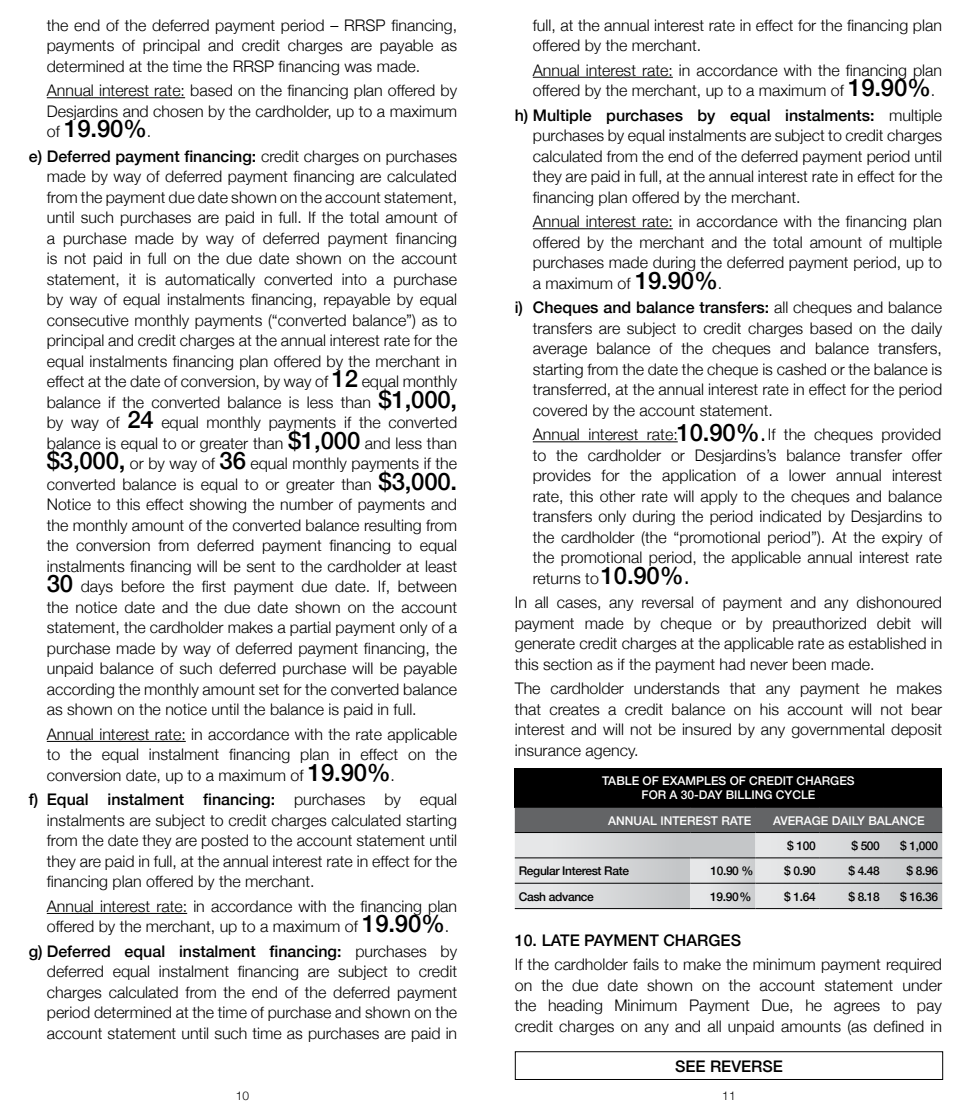
<style>
.page{position:relative;width:972px;height:1116px;background:#fff}
.page>*{position:absolute;margin:0;border:0;box-sizing:border-box;transform-origin:0 0}
.t1{font:500 24px "Helvetica Neue";color:#000}
.t2{font:300 16px/20.4px "Helvetica Neue";color:#000;text-align:justify}
.t3{font:500 16px "Helvetica Neue";color:#000}
.t4{font:500 12px/14px "Helvetica Neue";color:#fff;text-align:center}
.t5{font:500 12px "Helvetica Neue";letter-spacing:-.03em;color:#000}
.t6{font:300 12px "Helvetica Neue";color:#000}
.s1{font-weight:300;font-size:16px}
.s2{font-weight:500}
.s3{font-weight:500;font-size:24px}
.s4{font-size:24px}
</style>
<div class="page">
<div style="left:515px;top:1051px;width:428px;height:29px;border:1px solid #000"></div>
<hr style="left:533px;top:77px;width:140px;height:1px;background:#000">
<hr style="left:533px;top:228px;width:140px;height:1px;background:#000">
<hr style="left:533px;top:441px;width:145px;height:1px;background:#000">
<div style="left:515px;top:768px;width:427px;height:39px;background:#000"></div>
<svg style="left:515px;top:807px;width:427px;height:101px;background:#b6b8b9"></svg>
<hr style="left:515px;top:832px;width:175px;height:1px;background:#000">
<hr style="left:690px;top:832px;width:65px;height:1px;background:#000">
<hr style="left:755px;top:832px;width:64px;height:1px;background:#000">
<hr style="left:819px;top:832px;width:65px;height:1px;background:#000">
<hr style="left:884px;top:832px;width:58px;height:1px;background:#000">
<hr style="left:515px;top:857px;width:175px;height:1px;background:#000">
<hr style="left:690px;top:857px;width:65px;height:1px;background:#000">
<hr style="left:755px;top:857px;width:64px;height:1px;background:#000">
<hr style="left:819px;top:857px;width:65px;height:1px;background:#000">
<hr style="left:884px;top:857px;width:58px;height:1px;background:#000">
<hr style="left:515px;top:883px;width:175px;height:1px;background:#000">
<hr style="left:690px;top:883px;width:65px;height:1px;background:#000">
<hr style="left:755px;top:883px;width:64px;height:1px;background:#000">
<hr style="left:819px;top:883px;width:65px;height:1px;background:#000">
<hr style="left:884px;top:883px;width:58px;height:1px;background:#000">
<hr style="left:515px;top:908px;width:175px;height:1px;background:#000">
<hr style="left:690px;top:908px;width:65px;height:1px;background:#000">
<hr style="left:755px;top:908px;width:64px;height:1px;background:#000">
<hr style="left:819px;top:908px;width:65px;height:1px;background:#000">
<hr style="left:884px;top:908px;width:58px;height:1px;background:#000">
<hr style="left:47px;top:97px;width:138px;height:1px;background:#000">
<hr style="left:47px;top:741px;width:139px;height:1px;background:#000">
<hr style="left:47px;top:913px;width:140px;height:1px;background:#000">
<p class="t2" style="left:47px;top:14px;width:412px">the end of the deferred payment period – RRSP financing, payments of principal and credit charges are payable as determined at the time the RRSP financing was made.</p>
<p class="t2" style="left:47px;top:79px;width:412px">Annual interest rate: based on the financing plan offered by<br>Desjardins and chosen by the cardholder, up to a maximum</p>
<p class="t1" style="left:47px;top:109px;width:106px"><span class="s1">of</span> 19.90%<span class="s1">.</span></p>
<p class="t2" style="left:47px;top:145px;width:412px;text-indent:-18px"><span class="s2">e) Deferred payment financing:</span> credit charges on purchases made by way of deferred payment financing are calculated from the payment due date shown on the account statement, until such purchases are paid in full. If the total amount of a purchase made by way of deferred payment financing is not paid in full on the due date shown on the account statement, it is automatically converted into a purchase by way of equal instalments financing, repayable by equal consecutive monthly payments (“converted balance”) as to principal and credit charges at the annual interest rate for the equal instalments financing plan offered by the merchant in effect at the date of conversion, by way of <span class="s3">12</span> equal monthly balance if the converted balance is less than <span class="s3">$1,000, </span>by way of <span class="s3">24</span> equal monthly payments if the converted balance is equal to or greater than <span class="s3">$1,000</span> and less than <span class="s3">$3,000,</span> or by way of <span class="s3">36</span> equal monthly payments if the converted balance is equal to or greater than <span class="s3">$3,000.<br></span>Notice to this effect showing the number of payments and the monthly amount of the converted balance resulting from the conversion from deferred payment financing to equal instalments financing will be sent to the cardholder at least <span class="s3">30</span> days before the first payment due date. If, between the notice date and the due date shown on the account statement, the cardholder makes a partial payment only of a purchase made by way of deferred payment financing, the unpaid balance of such deferred purchase will be payable according the monthly amount set for the converted balance as shown on the notice until the balance is paid in full.</p>
<p class="t2" style="left:47px;top:723px;width:412px">Annual interest rate: in accordance with the rate applicable to the equal instalment financing plan in effect on the conversion date, up to a maximum of <span class="s3">19.90%</span>.</p>
<p class="t2" style="left:47px;top:788px;width:412px;text-indent:-18px"><span class="s2">f) Equal instalment financing:</span> purchases by equal instalments are subject to credit charges calculated starting from the date they are posted to the account statement until they are paid in full, at the annual interest rate in effect for the financing plan offered by the merchant.</p>
<p class="t2" style="left:47px;top:895px;width:412px">Annual interest rate: in accordance with the financing plan offered by the merchant, up to a maximum of <span class="s3">19.90%</span>.</p>
<p class="t2" style="left:47px;top:940px;width:412px;text-indent:-18px"><span class="s2">g) Deferred equal instalment financing:</span> purchases by deferred equal instalment financing are subject to credit charges calculated from the end of the deferred payment period determined at the time of purchase and shown on the account statement until such time as purchases are paid in</p>
<p class="t2" style="left:533px;top:14px;width:411px">full, at the annual interest rate in effect for the financing plan offered by the merchant.</p>
<p class="t2" style="left:533px;top:59px;width:411px">Annual interest rate: in accordance with the financing plan offered by the merchant, up to a maximum of <span class="s3">19.90%</span>.</p>
<p class="t2" style="left:533px;top:104px;width:411px;text-indent:-18px"><span class="s2">h) Multiple purchases by equal instalments:</span> multiple purchases by equal instalments are subject to credit charges calculated from the end of the deferred payment period until they are paid in full, at the annual interest rate in effect for the financing plan offered by the merchant.</p>
<p class="t2" style="left:533px;top:210px;width:411px">Annual interest rate: in accordance with the financing plan offered by the merchant and the total amount of multiple purchases made during the deferred payment period, up to a maximum of <span class="s3">19.90%</span>.</p>
<p class="t2" style="left:533px;top:296px;width:411px;text-indent:-18px"><span class="s2">i) Cheques and balance transfers:</span> all cheques and balance transfers are subject to credit charges based on the daily average balance of the cheques and balance transfers, starting from the date the cheque is cashed or the balance is transferred, at the annual interest rate in effect for the period covered by the account statement.</p>
<p class="t2" style="left:533px;top:423px;width:411px">Annual interest rate:<span class="s3">10.90%</span><span class="s4">.</span>If the cheques provided to the cardholder or Desjardins’s balance transfer offer provides for the application of a lower annual interest rate, this other rate will apply to the cheques and balance transfers only during the period indicated by Desjardins to the cardholder (the “promotional period”). At the expiry of the promotional period, the applicable annual interest rate returns to <span class="s3">10.90%</span><span class="s4">.</span></p>
<p class="t2" style="left:515px;top:591px;width:429px">In all cases, any reversal of payment and any dishonoured payment made by cheque or by preauthorized debit will generate credit charges at the applicable rate as established in this section as if the payment had never been made.</p>
<p class="t2" style="left:515px;top:677px;width:429px">The cardholder understands that any payment he makes that creates a credit balance on his account will not bear interest and will not be insured by any governmental deposit insurance agency.</p>
<p class="t4" style="left:602px;top:773px;width:254px">TABLE OF EXAMPLES OF CREDIT CHARGES<br>FOR A 30-DAY BILLING CYCLE</p>
<p class="t4" style="left:608px;top:812px;width:145px">ANNUAL INTEREST RATE</p>
<p class="t4" style="left:773px;top:812px;width:153px">AVERAGE DAILY BALANCE</p>
<p class="t5" style="left:787px;top:836px;width:30px">$ 100</p>
<p class="t5" style="left:851px;top:836px;width:30px">$ 500</p>
<p class="t5" style="left:900px;top:836px;width:39px">$ 1,000</p>
<p class="t5" style="left:519px;top:861px;width:112px">Regular Interest Rate</p>
<p class="t5" style="left:710px;top:861px;width:45px">10.90 %</p>
<p class="t5" style="left:784px;top:861px;width:33px">$ 0.90</p>
<p class="t5" style="left:848px;top:861px;width:33px">$ 4.48</p>
<p class="t5" style="left:906px;top:861px;width:33px">$ 8.96</p>
<p class="t5" style="left:519px;top:886px;width:77px">Cash advance</p>
<p class="t5" style="left:710px;top:886px;width:43px">19.90 %</p>
<p class="t5" style="left:784px;top:886px;width:33px">$ 1.64</p>
<p class="t5" style="left:848px;top:886px;width:33px">$ 8.18</p>
<p class="t5" style="left:900px;top:886px;width:39px">$ 16.36</p>
<h3 class="t3" style="left:515px;top:927px;width:228px">10. LATE PAYMENT CHARGES</h3>
<p class="t2" style="left:515px;top:953px;width:429px">If the cardholder fails to make the minimum payment required on the due date shown on the account statement under the heading Minimum Payment Due, he agrees to pay credit charges on any and all unpaid amounts (as defined in</p>
<p class="t3" style="left:675px;top:1053px;width:109px">SEE REVERSE</p>
<p class="t6" style="left:236px;top:1086px;width:15px">10</p>
<p class="t6" style="left:722px;top:1086px;width:15px">11</p>
</div>
